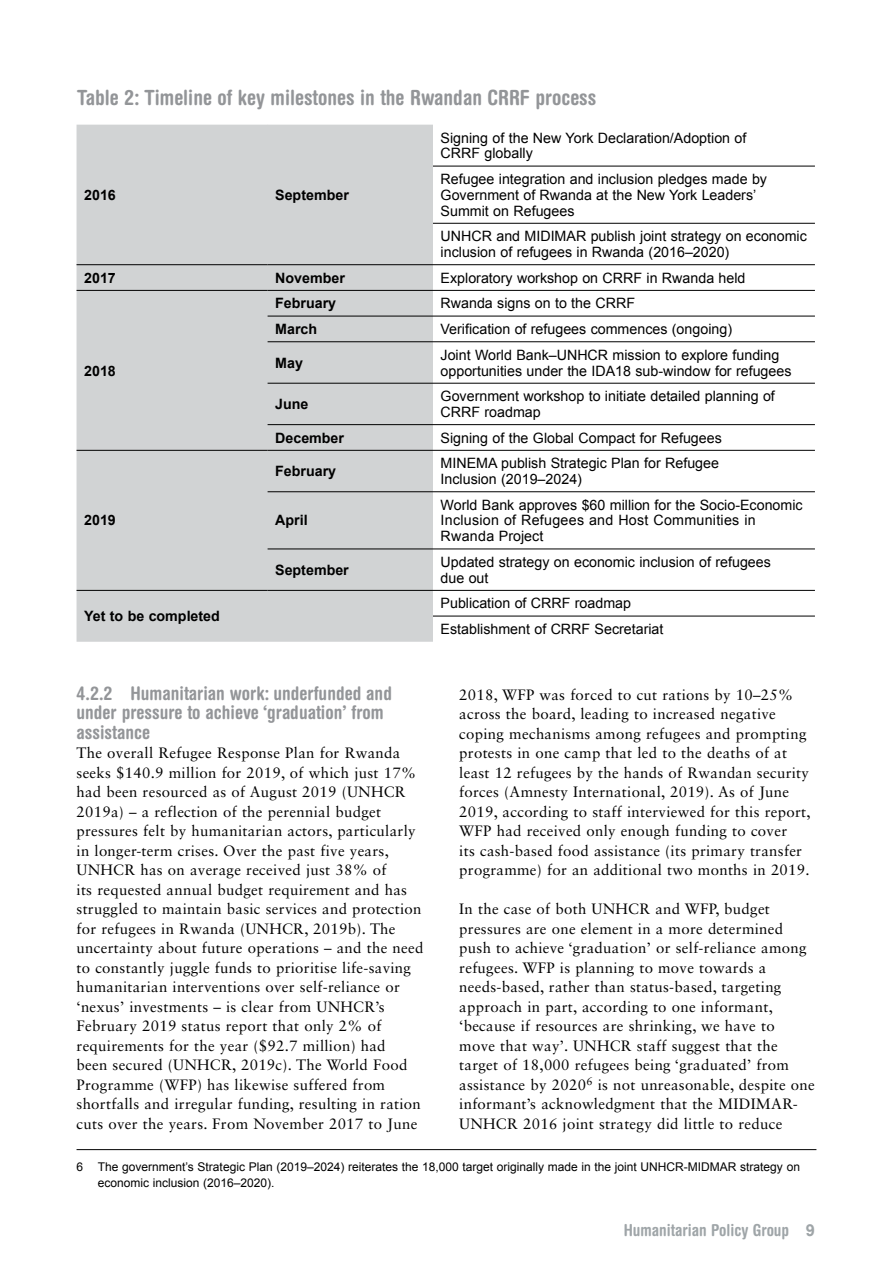
<style>
.page{position:relative;width:893px;height:1263px;background:#fff}
.page>*{position:absolute;margin:0;border:0;box-sizing:border-box;transform-origin:0 0}
.t1{font:700 condensed 21px "Helvetica Rounded LT Std";color:#939598}
.t2{font:700 condensed 18.75px/19.5px "Helvetica Rounded LT Std";color:#939598}
.t3{font:700 condensed 16.5px "Helvetica Rounded LT Std";color:#9fa5a8}
.t4{font:15px/19.5px "Sabon LT Std";letter-spacing:.02em;color:#000}
.t5{font:14.25px/15.8px "Arial";color:#000}
.t6{font:700 14.25px "Arial";color:#000}
.t7{font:12px/16.5px "Arial";color:#000}
.s1{font-family:"Arial";font-stretch:normal}
</style>
<div class="page">
<hr style="left:77px;top:1149px;width:739px;height:1px;background:#000">
<div style="left:77px;top:125px;width:356px;height:517px;background:#d1d3d4"></div>
<hr style="left:433px;top:166px;width:382px;height:1px;background:#000">
<hr style="left:433px;top:223px;width:382px;height:1px;background:#000">
<hr style="left:77px;top:264px;width:191px;height:1px;background:#000">
<hr style="left:268px;top:264px;width:165px;height:1px;background:#000">
<hr style="left:433px;top:264px;width:382px;height:1px;background:#000">
<hr style="left:77px;top:290px;width:191px;height:1px;background:#000">
<hr style="left:268px;top:290px;width:165px;height:1px;background:#000">
<hr style="left:433px;top:290px;width:382px;height:1px;background:#000">
<hr style="left:268px;top:316px;width:165px;height:1px;background:#000">
<hr style="left:433px;top:316px;width:382px;height:1px;background:#000">
<hr style="left:268px;top:341px;width:165px;height:1px;background:#000">
<hr style="left:433px;top:341px;width:382px;height:1px;background:#000">
<hr style="left:268px;top:383px;width:165px;height:1px;background:#000">
<hr style="left:433px;top:383px;width:382px;height:1px;background:#000">
<hr style="left:268px;top:424px;width:165px;height:1px;background:#000">
<hr style="left:433px;top:424px;width:382px;height:1px;background:#000">
<hr style="left:77px;top:450px;width:191px;height:1px;background:#000">
<hr style="left:268px;top:450px;width:165px;height:1px;background:#000">
<hr style="left:433px;top:450px;width:382px;height:1px;background:#000">
<hr style="left:268px;top:491px;width:165px;height:1px;background:#000">
<hr style="left:433px;top:491px;width:382px;height:1px;background:#000">
<hr style="left:268px;top:549px;width:165px;height:1px;background:#000">
<hr style="left:433px;top:549px;width:382px;height:1px;background:#000">
<hr style="left:433px;top:590px;width:382px;height:1px;background:#000">
<hr style="left:433px;top:616px;width:382px;height:1px;background:#000">
<hr style="left:77px;top:590px;width:191px;height:1px;background:#000">
<hr style="left:268px;top:590px;width:165px;height:1px;background:#000">
<h1 class="t1" style="left:77px;top:85px;width:521px">Table 2: Timeline of key milestones in the Rwandan CRRF process</h1>
<p class="t6" style="left:84px;top:185px;width:33px">2016</p>
<p class="t6" style="left:275px;top:185px;width:75px">September</p>
<p class="t5" style="left:441px;top:130px;width:307px">Signing of the New York Declaration/Adoption of<br>CRRF globally</p>
<p class="t5" style="left:441px;top:171px;width:328px">Refugee integration and inclusion pledges made by<br>Government of Rwanda at the New York Leaders’<br>Summit on Refugees</p>
<p class="t5" style="left:441px;top:229px;width:368px">UNHCR and MIDIMAR publish joint strategy on economic inclusion of refugees in Rwanda (2016–2020)</p>
<p class="t6" style="left:84px;top:268px;width:33px">2017</p>
<p class="t6" style="left:275px;top:268px;width:71px">November</p>
<p class="t5" style="left:441px;top:270px;width:306px">Exploratory workshop on CRRF in Rwanda held</p>
<p class="t6" style="left:84px;top:361px;width:33px">2018</p>
<p class="t6" style="left:84px;top:511px;width:33px">2019</p>
<p class="t6" style="left:84px;top:607px;width:137px">Yet to be completed</p>
<p class="t6" style="left:275px;top:294px;width:62px">February</p>
<p class="t5" style="left:441px;top:296px;width:196px">Rwanda signs on to the CRRF</p>
<p class="t6" style="left:275px;top:320px;width:43px">March</p>
<p class="t5" style="left:441px;top:321px;width:293px">Verification of refugees commences (ongoing)</p>
<p class="t6" style="left:275px;top:353px;width:29px">May</p>
<p class="t5" style="left:441px;top:347px;width:352px">Joint World Bank–UNHCR mission to explore funding opportunities under the IDA18 sub-window for refugees</p>
<p class="t6" style="left:275px;top:395px;width:35px">June</p>
<p class="t5" style="left:441px;top:388px;width:336px">Government workshop to initiate detailed planning of<br>CRRF roadmap</p>
<p class="t6" style="left:275px;top:428px;width:70px">December</p>
<p class="t5" style="left:441px;top:430px;width:283px">Signing of the Global Compact for Refugees</p>
<p class="t6" style="left:275px;top:462px;width:62px">February</p>
<p class="t5" style="left:441px;top:456px;width:280px">MINEMA publish Strategic Plan for Refugee<br>Inclusion (2019–2024)</p>
<p class="t6" style="left:275px;top:511px;width:34px">April</p>
<p class="t5" style="left:441px;top:497px;width:364px">World Bank approves $60 million for the Socio-Economic<br>Inclusion of Refugees and Host Communities in<br>Rwanda Project</p>
<p class="t6" style="left:275px;top:560px;width:75px">September</p>
<p class="t5" style="left:441px;top:554px;width:332px">Updated strategy on economic inclusion of refugees due out</p>
<p class="t5" style="left:441px;top:591px;width:224px;line-height:25.7px">Publication of CRRF roadmap<br>Establishment of CRRF Secretariat</p>
<p class="t2" style="left:77px;top:683px;width:317px">4.2.2 Humanitarian work: underfunded and under pressure to achieve ‘graduation’ from assistance</p>
<p class="t4" style="left:77px;top:743px;width:348px">The overall Refugee Response Plan for Rwanda seeks $140.9 million for 2019, of which just 17% had been resourced as of August 2019 (UNHCR 2019a) – a reflection of the perennial budget pressures felt by humanitarian actors, particularly in longer-term crises. Over the past five years, UNHCR has on average received just 38% of<br>its requested annual budget requirement and has struggled to maintain basic services and protection for refugees in Rwanda (UNHCR, 2019b). The uncertainty about future operations – and the need to constantly juggle funds to prioritise life-saving humanitarian interventions over self-reliance or ‘nexus’ investments – is clear from UNHCR’s February 2019 status report that only 2% of requirements for the year ($92.7 million) had<br>been secured (UNHCR, 2019c). The World Food Programme (WFP) has likewise suffered from shortfalls and irregular funding, resulting in ration cuts over the years. From November 2017 to June</p>
<p class="t7" style="left:98px;top:1158px;width:704px;text-indent:-21px">6 The government’s Strategic Plan (2019–2024) reiterates the 18,000 target originally made in the joint UNHCR-MIDMAR strategy on economic inclusion (2016–2020).</p>
<p class="t4" style="left:459px;top:685px;width:353px">2018, WFP was forced to cut rations by 10–25% across the board, leading to increased negative coping mechanisms among refugees and prompting protests in one camp that led to the deaths of at least 12 refugees by the hands of Rwandan security forces (Amnesty International, 2019). As of June 2019, according to staff interviewed for this report, WFP had received only enough funding to cover<br>its cash-based food assistance (its primary transfer programme) for an additional two months in 2019.</p>
<p class="t4" style="left:459px;top:899px;width:357px">In the case of both UNHCR and WFP, budget pressures are one element in a more determined push to achieve ‘graduation’ or self-reliance among refugees. WFP is planning to move towards a needs-based, rather than status-based, targeting approach in part, according to one informant, ‘because if resources are shrinking, we have to<br>move that way’. UNHCR staff suggest that the target of 18,000 refugees being ‘graduated’ from assistance by 2020<sup>6</sup> is not unreasonable, despite one informant’s acknowledgment that the MIDIMAR-UNHCR 2016 joint strategy did little to reduce</p>
<p class="t3" style="left:624px;top:1220px;width:193px">Humanitarian Policy Group <span class="s1">9</span></p>
</div>
